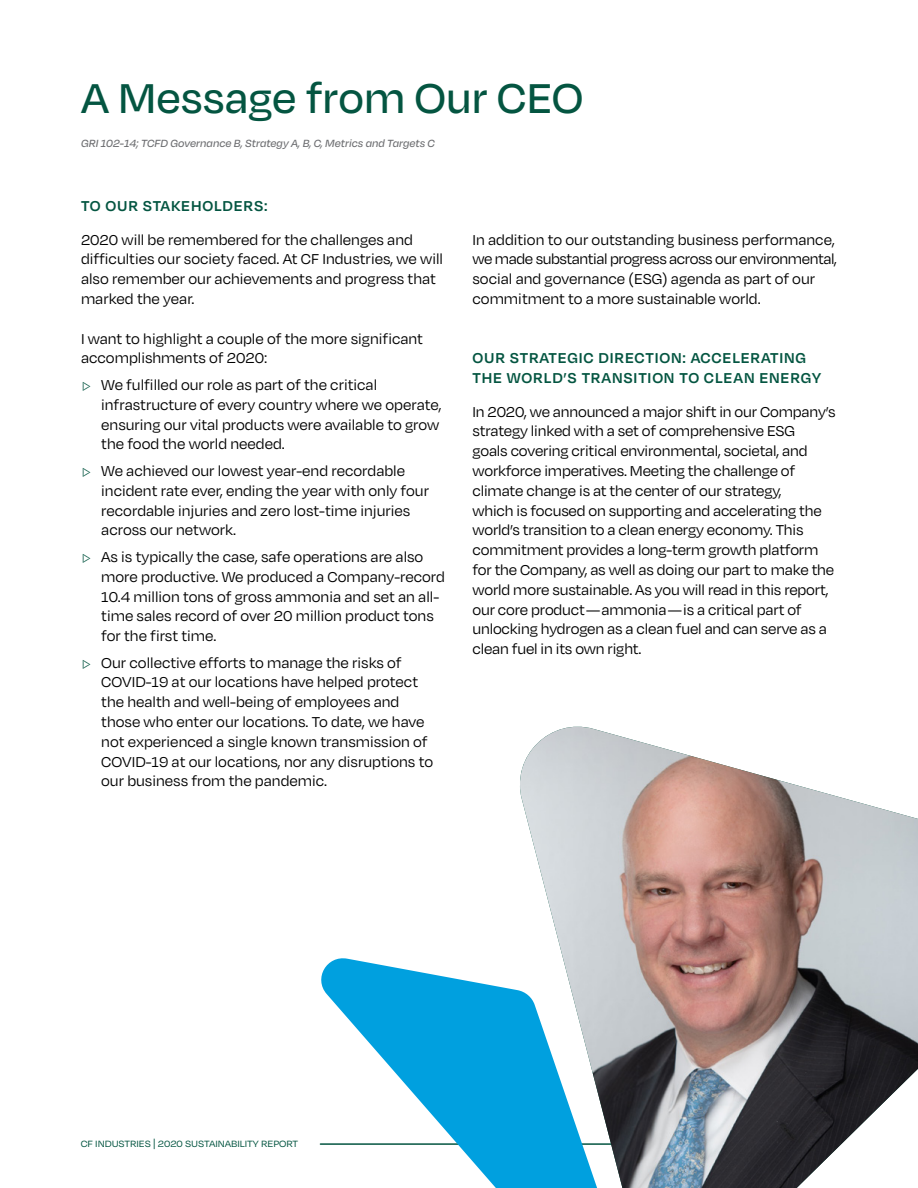
<style>
.page{position:relative;width:918px;height:1188px;background:#fff}
.page>*{position:absolute;margin:0;border:0;box-sizing:border-box;transform-origin:0 0}
.t1{font:500 48px "Degular";color:#045541}
.t2{font:16.5px/19.8px "Degular";color:#000}
.t3{font:600 16.5px/19.8px "Degular";letter-spacing:.05em;color:#045541}
.t4{font:italic 500 12px "Degular";color:#6d6e71}
.t5{font:12px "Degular";letter-spacing:-.005em;color:#045541}
.s1{font-size:12px;color:#045541}
</style>
<div class="page">
<img style="left:520px;top:727px;width:398px;height:461px">
<svg style="left:319px;top:955px;width:315px;height:233px"></svg>
<h1 class="t1" style="left:81px;top:69px;width:504px">A Message from Our CEO</h1>
<p class="t4" style="left:81px;top:136px;width:356px">GRI 102-14; TCFD Governance B, Strategy A, B, C, Metrics and Targets C</p>
<p class="t3" style="left:81px;top:195px;width:188px">TO OUR STAKEHOLDERS:</p>
<p class="t2" style="left:81px;top:229px;width:364px">2020 will be remembered for the challenges and difficulties our society faced. At CF Industries, we will also remember our achievements and progress that marked the year.</p>
<p class="t2" style="left:81px;top:328px;width:344px">I want to highlight a couple of the more significant accomplishments of 2020:</p>
<p class="t2" style="left:101px;top:374px;width:342px;text-indent:-20px"><span class="s1">▷</span> We fulfilled our role as part of the critical infrastructure of every country where we operate, ensuring our vital products were available to grow the food the world needed.</p>
<p class="t2" style="left:101px;top:460px;width:329px;text-indent:-20px"><span class="s1">▷</span> We achieved our lowest year-end recordable incident rate ever, ending the year with only four recordable injuries and zero lost-time injuries across our network.</p>
<p class="t2" style="left:101px;top:546px;width:345px;text-indent:-20px"><span class="s1">▷</span> As is typically the case, safe operations are also more productive. We produced a Company-record 10.4 million tons of gross ammonia and set an all&shy;time sales record of over 20 million product tons for the first time.</p>
<p class="t2" style="left:101px;top:652px;width:333px;text-indent:-20px"><span class="s1">▷</span> Our collective efforts to manage the risks of COVID-19 at our locations have helped protect the health and well-being of employees and those who enter our locations. To date, we have not experienced a single known transmission of COVID-19 at our locations, nor any disruptions to our business from the pandemic.</p>
<p class="t2" style="left:472px;top:229px;width:366px">In addition to our outstanding business performance, we made substantial progress across our environmental, social and governance (ESG) agenda as part of our commitment to a more sustainable world.</p>
<p class="t3" style="left:472px;top:348px;width:350px">OUR STRATEGIC DIRECTION: ACCELERATING<br>THE WORLD’S TRANSITION TO CLEAN ENERGY</p>
<p class="t2" style="left:472px;top:401px;width:364px">In 2020, we announced a major shift in our Company’s strategy linked with a set of comprehensive ESG<br>goals covering critical environmental, societal, and workforce imperatives. Meeting the challenge of climate change is at the center of our strategy,<br>which is focused on supporting and accelerating the world’s transition to a clean energy economy. This commitment provides a long-term growth platform for the Company, as well as doing our part to make the world more sustainable. As you will read in this report, our core product—ammonia—is a critical part of unlocking hydrogen as a clean fuel and can serve as a clean fuel in its own right.</p>
<p class="t5" style="left:81px;top:1136px;width:219px">CF Industries | 2020 sustainability Report</p>
</div>
